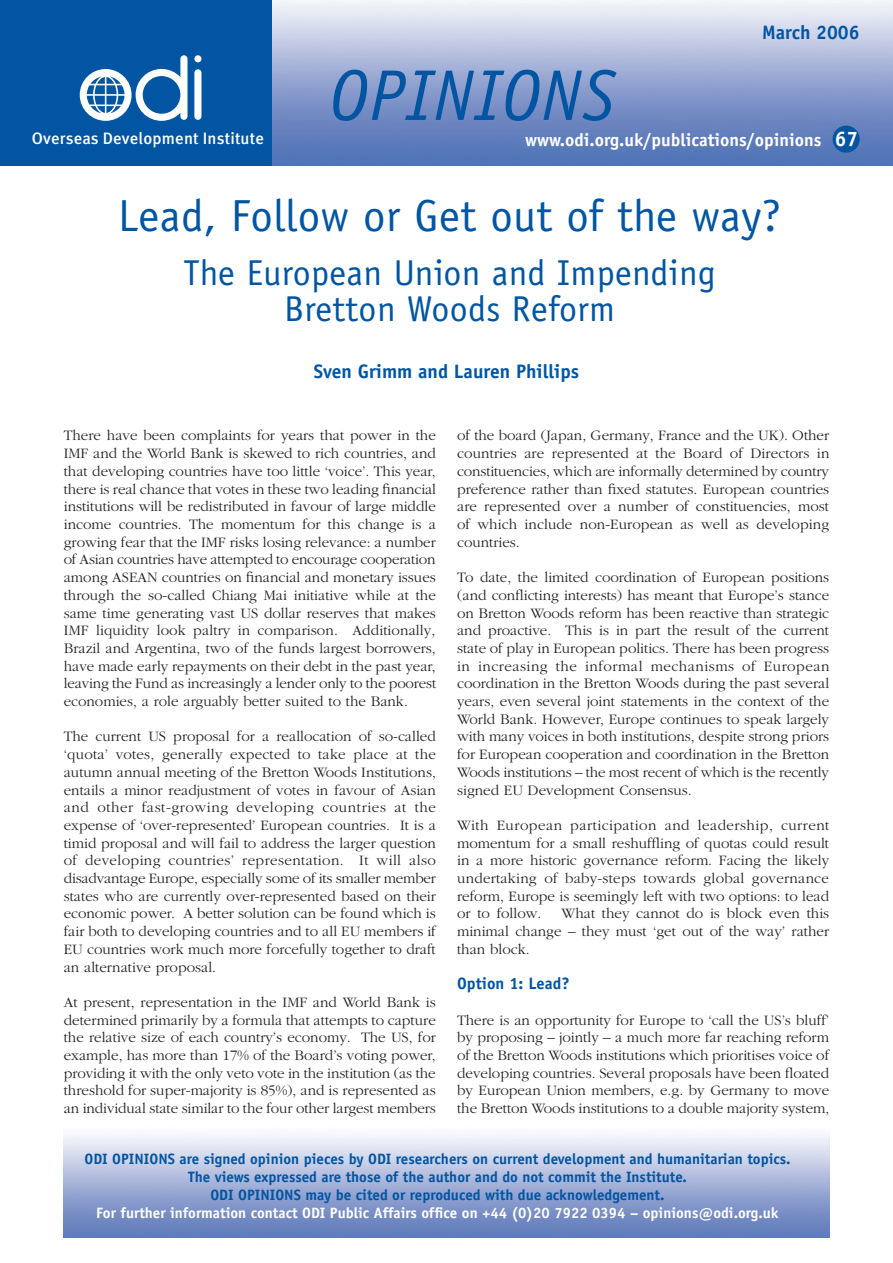
<style>
.page{position:relative;width:893px;height:1263px;background:#fff}
.page>*{position:absolute;margin:0;border:0;box-sizing:border-box;transform-origin:0 0}
.t1{font:italic 72px "Officina Sans";letter-spacing:.01em;color:#0155a2}
.t2{font:45px "Officina Sans";letter-spacing:.01em;color:#0155a2}
.t3{font:36px/36px "Officina Sans";letter-spacing:.01em;color:#0155a2;text-align:center}
.t4{font:700 21px "Officina Sans";color:#fff}
.t5{font:700 19.5px "Officina Sans";color:#0155a2}
.t6{font:700 18px "Officina Sans";color:#fff}
.t7{font:500 16.5px "Meta";letter-spacing:.015em;color:#fff}
.t8{font:700 16.5px "Officina Sans";color:#0155a2}
.t9{font:300 15px/17.7px "Garamond";color:#231f20;text-align:justify}
.t10{font:700 15px/18px "Officina Sans";color:#0155a2;text-align:center}
.t11{font:700 15px "Officina Sans";color:#fff}
</style>
<div class="page">
<img style="left:272px;top:0;width:621px;height:165px">
<div style="left:0;top:0;width:272px;height:165px;background:#0155a2"></div>
<img style="left:64px;top:1135px;width:765px;height:102px">
<div style="left:194px;top:69px;width:7px;height:51px;background:#fff;border-radius:4px"></div>
<div style="left:194px;top:55px;width:7px;height:7px;background:#fff;border-radius:50%"></div>
<svg style="left:80px;top:55px;width:107px;height:66px"></svg>
<div style="left:833px;top:126px;width:26px;height:26px;background:#0155a2;border-radius:50%"></div>
<div style="left:833px;top:126px;width:27px;height:27px;border:2px solid #0155a2;border-radius:50%"></div>
<h1 class="t1" style="left:330px;top:54px;width:288px">OPINIONS</h1>
<h3 class="t5" style="left:762px;top:21px;width:99px">March 2006</h3>
<p class="t7" style="left:32px;top:128px;width:234px">Overseas Development Institute</p>
<h3 class="t4" style="left:835px;top:126px;width:25px">67</h3>
<p class="t6" style="left:525px;top:129px;width:298px">www.odi.org.uk/publications/opinions</p>
<h2 class="t2" style="left:118px;top:189px;width:664px">Lead, Follow or Get out of the way?</h2>
<h3 class="t3" style="left:184px;top:255px;width:534px">The European Union and Impending<br>Bretton Woods Reform</h3>
<h3 class="t5" style="left:314px;top:359px;width:267px">Sven Grimm and Lauren Phillips</h3>
<p class="t9" style="left:64px;top:427px;width:374px">There have been complaints for years that power in the IMF and the World Bank is skewed to rich countries, and that developing countries have too little ‘voice’. This year, there is real chance that votes in these two leading financial institutions will be redistributed in favour of large middle income countries. The momentum for this change is a growing fear that the IMF risks losing relevance: a number of Asian countries have attempted to encourage cooperation among ASEAN countries on financial and monetary issues through the so-called Chiang Mai initiative while at the same time generating vast US dollar reserves that makes IMF liquidity look paltry in comparison. Additionally, Brazil and Argentina, two of the funds largest borrowers, have made early repayments on their debt in the past year, leaving the Fund as increasingly a lender only to the poorest economies, a role arguably better suited to the Bank.</p>
<p class="t9" style="left:64px;top:728px;width:374px">The current US proposal for a reallocation of so-called ‘quota’ votes, generally expected to take place at the autumn annual meeting of the Bretton Woods Institutions, entails a minor readjustment of votes in favour of Asian and other fast-growing developing countries at the expense of ‘over-represented’ European countries. It is a timid proposal and will fail to address the larger question of developing countries’ representation. It will also disadvantage Europe, especially some of its smaller member states who are currently over-represented based on their economic power. A better solution can be found which is fair both to developing countries and to all EU members if EU countries work much more forcefully together to draft an alternative proposal.</p>
<p class="t9" style="left:64px;top:994px;width:374px">At present, representation in the IMF and World Bank is determined primarily by a formula that attempts to capture the relative size of each country’s economy. The US, for example, has more than 17% of the Board’s voting power, providing it with the only veto vote in the institution (as the threshold for super-majority is 85%), and is represented as an individual state similar to the four other largest members</p>
<p class="t9" style="left:457px;top:427px;width:374px">of the board (Japan, Germany, France and the UK). Other countries are represented at the Board of Directors in constituencies, which are informally determined by country preference rather than fixed statutes. European countries are represented over a number of constituencies, most of which include non-European as well as developing countries.</p>
<p class="t9" style="left:457px;top:569px;width:374px">To date, the limited coordination of European positions (and conflicting interests) has meant that Europe’s stance on Bretton Woods reform has been reactive than strategic and proactive. This is in part the result of the current state of play in European politics. There has been progress in increasing the informal mechanisms of European coordination in the Bretton Woods during the past several years, even several joint statements in the context of the World Bank. However, Europe continues to speak largely with many voices in both institutions, despite strong priors for European cooperation and coordination in the Bretton Woods institutions – the most recent of which is the recently signed EU Development Consensus.</p>
<p class="t9" style="left:457px;top:817px;width:374px">With European participation and leadership, current momentum for a small reshuffling of quotas could result in a more historic governance reform. Facing the likely undertaking of baby-steps towards global governance reform, Europe is seemingly left with two options: to lead or to follow.</p>
<p class="t9" style="left:457px;top:905px;width:374px;text-indent:104px">What they cannot do is block even this minimal change – they must ‘get out of the way’ rather than block.</p>
<p class="t8" style="left:457px;top:973px;width:114px">Option 1: Lead?</p>
<p class="t9" style="left:457px;top:1011px;width:374px">There is an opportunity for Europe to ‘call the US’s bluff’ by proposing – jointly – a much more far reaching reform of the Bretton Woods institutions which prioritises voice of developing countries. Several proposals have been floated by European Union members, e.g. by Germany to move the Bretton Woods institutions to a double majority system,</p>
<p class="t10" style="left:85px;top:1150px;width:707px">ODI OPINIONS are signed opinion pieces by ODI researchers on current development and humanitarian topics.<br>The views expressed are those of the author and do not commit the Institute.<br>ODI OPINIONS may be cited or reproduced with due acknowledgement.</p>
<p class="t11" style="left:96px;top:1204px;width:684px">For further information contact ODI Public Affairs office on +44 (0)20 7922 0394 – opinions@odi.org.uk</p>
</div>
